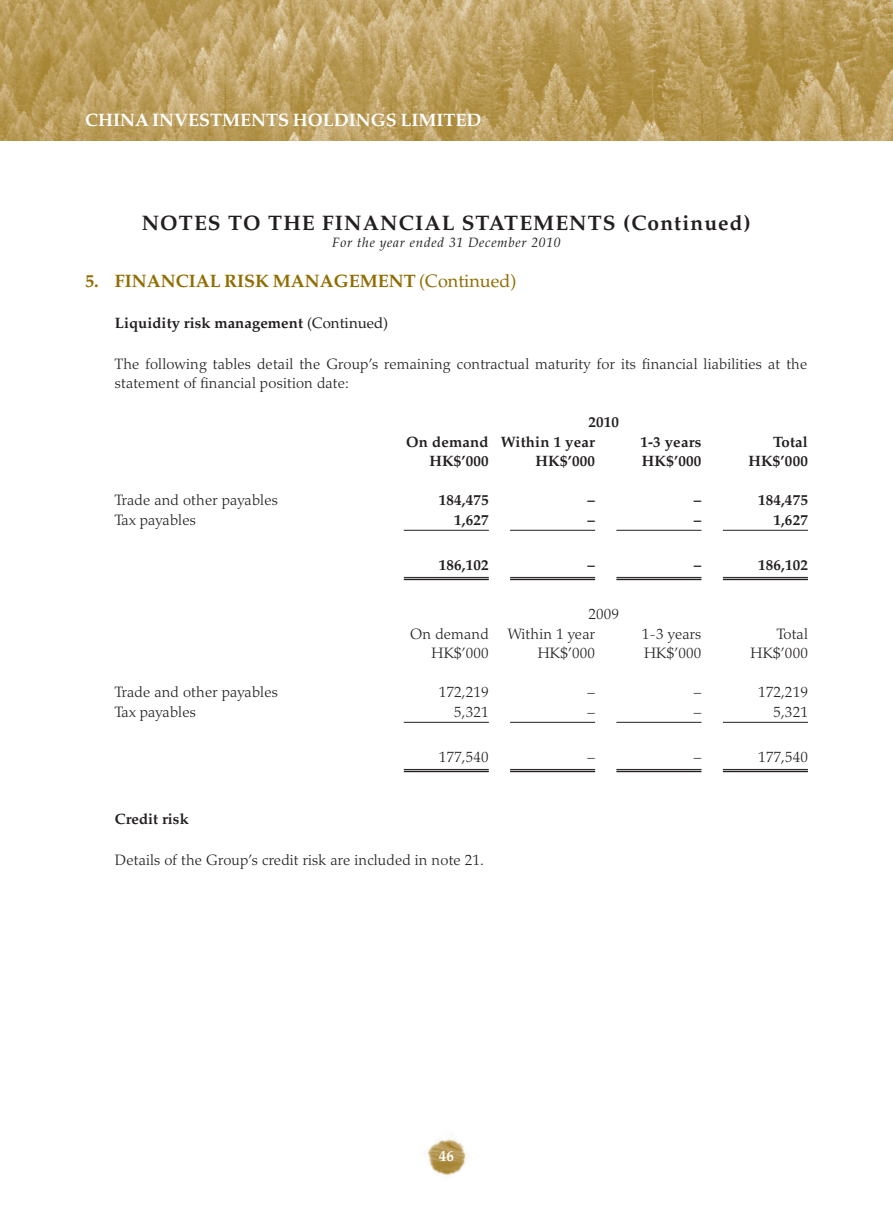
<style>
.page{position:relative;width:893px;height:1212px;background:#fff}
.page>*{position:absolute;margin:0;border:0;box-sizing:border-box;transform-origin:0 0}
.t1{font:700 21px "Palatino LT Std";letter-spacing:.05em;color:#231f20}
.t2{font:700 18px "Palatino LT Std";color:#906d00}
.t3{font:700 18px "Palatino LT Std";color:#fff}
.t4{font:300 15px/19.5px "Palatino LT Std";letter-spacing:.01em;color:#231f20}
.t5{font:700 15px/19.5px "Palatino LT Std";letter-spacing:.01em;color:#231f20}
.t6{font:700 15px "Palatino LT Std";color:#fff}
.t7{font:italic 13.5px "Palatino LT Std";letter-spacing:.05em;color:#231f20}
.s1{font-weight:400}
</style>
<div class="page">
<img style="left:0;top:0;width:893px;height:141px">
<img style="left:427px;top:1134px;width:39px;height:42px">
<hr style="left:404px;top:530px;width:85px;height:1px;background:#231f20">
<hr style="left:510px;top:530px;width:85px;height:1px;background:#231f20">
<hr style="left:616px;top:530px;width:85px;height:1px;background:#231f20">
<hr style="left:723px;top:530px;width:85px;height:1px;background:#231f20">
<hr style="left:404px;top:577px;width:85px;height:1px;background:#231f20">
<hr style="left:404px;top:579px;width:85px;height:1px;background:#231f20">
<hr style="left:510px;top:577px;width:85px;height:1px;background:#231f20">
<hr style="left:510px;top:579px;width:85px;height:1px;background:#231f20">
<hr style="left:616px;top:577px;width:85px;height:1px;background:#231f20">
<hr style="left:616px;top:579px;width:85px;height:1px;background:#231f20">
<hr style="left:723px;top:577px;width:85px;height:1px;background:#231f20">
<hr style="left:723px;top:579px;width:85px;height:1px;background:#231f20">
<hr style="left:404px;top:722px;width:85px;height:1px;background:#231f20">
<hr style="left:510px;top:722px;width:85px;height:1px;background:#231f20">
<hr style="left:616px;top:722px;width:85px;height:1px;background:#231f20">
<hr style="left:723px;top:722px;width:85px;height:1px;background:#231f20">
<hr style="left:404px;top:769px;width:85px;height:1px;background:#231f20">
<hr style="left:404px;top:771px;width:85px;height:1px;background:#231f20">
<hr style="left:510px;top:769px;width:85px;height:1px;background:#231f20">
<hr style="left:510px;top:771px;width:85px;height:1px;background:#231f20">
<hr style="left:616px;top:769px;width:85px;height:1px;background:#231f20">
<hr style="left:616px;top:771px;width:85px;height:1px;background:#231f20">
<hr style="left:723px;top:769px;width:85px;height:1px;background:#231f20">
<hr style="left:723px;top:771px;width:85px;height:1px;background:#231f20">
<p class="t3" style="left:85px;top:109px;width:27px">China</p>
<p class="t3" style="left:152px;top:109px;width:50px">Investments</p>
<p class="t3" style="left:293px;top:109px;width:131px">Holdings Limite</p>
<p class="t3" style="left:466px;top:109px;width:16px">d</p>
<p class="t1" style="left:142px;top:211px;width:611px">NOTES TO THE FINANCIAL STATEMENTS (Continued)</p>
<p class="t7" style="left:332px;top:234px;width:230px">For the year ended 31 December 2010</p>
<p class="t2" style="left:85px;top:270px;width:433px">5. FINANCIAL RISK MANAGEMENT <span class="s1">(Continued)</span></p>
<p class="t5" style="left:115px;top:313px;width:275px">Liquidity risk management <span class="s1">(Continued)</span></p>
<p class="t4" style="left:115px;top:354px;width:694px">The following tables detail the Group’s remaining contractual maturity for its financial liabilities at the statement of financial position date:</p>
<p class="t5" style="left:406px;top:412px;width:214px;text-indent:182px">2010<br>On demand Within 1 year</p>
<p class="t5" style="left:640px;top:432px;width:63px">1-3 years</p>
<p class="t5" style="left:773px;top:432px;width:36px">Total</p>
<p class="t5" style="left:429px;top:451px;width:61px">HK$’000</p>
<p class="t5" style="left:536px;top:451px;width:61px">HK$’000</p>
<p class="t5" style="left:642px;top:451px;width:61px">HK$’000</p>
<p class="t5" style="left:748px;top:451px;width:61px">HK$’000</p>
<p class="t4" style="left:115px;top:490px;width:165px">Trade and other payables</p>
<p class="t5" style="left:439px;top:490px;width:51px">184,475</p>
<p class="t5" style="left:588px;top:490px;width:9px">–</p>
<p class="t5" style="left:694px;top:490px;width:9px">–</p>
<p class="t5" style="left:758px;top:490px;width:51px">184,475</p>
<p class="t4" style="left:115px;top:510px;width:83px">Tax payables</p>
<p class="t5" style="left:454px;top:510px;width:36px">1,627</p>
<p class="t5" style="left:588px;top:510px;width:9px">–</p>
<p class="t5" style="left:694px;top:510px;width:9px">–</p>
<p class="t5" style="left:773px;top:510px;width:36px">1,627</p>
<p class="t5" style="left:439px;top:555px;width:51px">186,102</p>
<p class="t5" style="left:588px;top:555px;width:9px">–</p>
<p class="t5" style="left:694px;top:555px;width:9px">–</p>
<p class="t5" style="left:758px;top:555px;width:51px">186,102</p>
<p class="t4" style="left:589px;top:604px;width:32px">2009</p>
<p class="t4" style="left:410px;top:624px;width:80px">On demand</p>
<p class="t4" style="left:508px;top:624px;width:89px">Within 1 year</p>
<p class="t4" style="left:642px;top:624px;width:61px">1-3 years</p>
<p class="t4" style="left:777px;top:624px;width:33px">Total</p>
<p class="t4" style="left:432px;top:643px;width:59px">HK$’000</p>
<p class="t4" style="left:538px;top:643px;width:59px">HK$’000</p>
<p class="t4" style="left:644px;top:643px;width:59px">HK$’000</p>
<p class="t4" style="left:751px;top:643px;width:59px">HK$’000</p>
<p class="t4" style="left:115px;top:682px;width:165px">Trade and other payables</p>
<p class="t4" style="left:439px;top:682px;width:51px">172,219</p>
<p class="t4" style="left:588px;top:682px;width:9px">–</p>
<p class="t4" style="left:694px;top:682px;width:9px">–</p>
<p class="t4" style="left:758px;top:682px;width:51px">172,219</p>
<p class="t4" style="left:115px;top:702px;width:83px">Tax payables</p>
<p class="t4" style="left:454px;top:702px;width:36px">5,321</p>
<p class="t4" style="left:588px;top:702px;width:9px">–</p>
<p class="t4" style="left:694px;top:702px;width:9px">–</p>
<p class="t4" style="left:773px;top:702px;width:36px">5,321</p>
<p class="t4" style="left:439px;top:747px;width:51px">177,540</p>
<p class="t4" style="left:588px;top:747px;width:9px">–</p>
<p class="t4" style="left:694px;top:747px;width:9px">–</p>
<p class="t4" style="left:758px;top:747px;width:51px">177,540</p>
<p class="t5" style="left:115px;top:809px;width:76px">Credit risk</p>
<p class="t4" style="left:115px;top:850px;width:371px">Details of the Group’s credit risk are included in note 21.</p>
<p class="t6" style="left:439px;top:1147px;width:16px">46</p>
</div>
